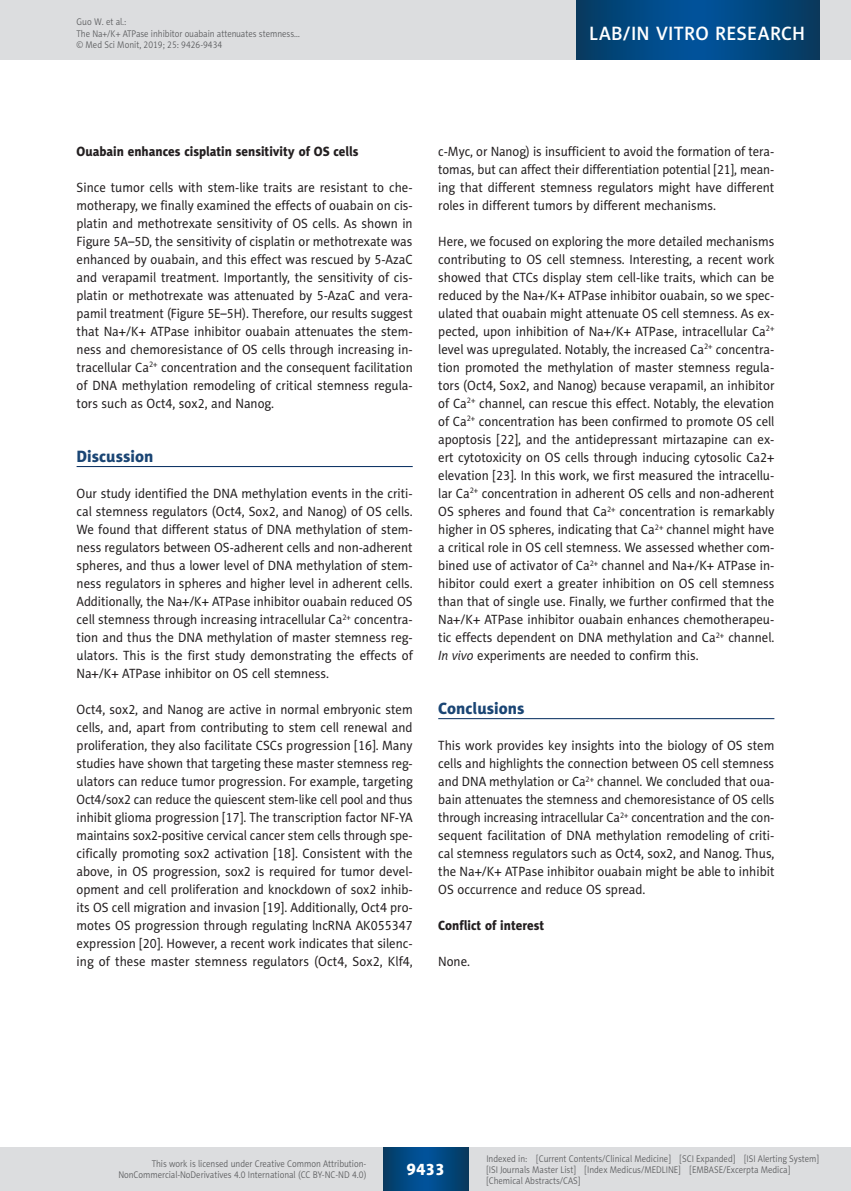
<style>
.page{position:relative;width:851px;height:1191px;background:#fff}
.page>*{position:absolute;margin:0;border:0;box-sizing:border-box;transform-origin:0 0}
.t1{font:19.5px "Naomi Sans EFN Medium";letter-spacing:.01em;color:#fff}
.MSM_Headline_1{font:16.5px "Naomi Sans EFN Heavy";color:#1a4574}
.t2{font:16.5px "Naomi Sans EFN Heavy";color:#fff}
.MSM_Body{font:13.5px/18px "Naomi Sans EFN";color:#231f20;text-align:justify;scale:.95 1}
.MSM_Body-2{font:13.5px/18px "Naomi Sans EFN";color:#231f20;text-align:justify;scale:.94 1}
.MSM_Headline_2{font:13.5px "Naomi Sans EFN Heavy";color:#231f20;scale:.95 1}
.t3{font:9.75px/11.2px "Naomi Sans EFN Light";color:#57585a;scale:.9 1}
.s1{font-style:italic}
</style>
<div class="page">
<hr style="left:77px;top:466px;width:335px;height:1px;background:#00295c">
<hr style="left:438px;top:718px;width:336px;height:1px;background:#00295c">
<div style="left:0;top:1148px;width:850px;height:43px;background:#dcdddf"></div>
<svg style="left:383px;top:1147px;width:85px;height:43px;background:#02477e"></svg>
<div style="left:0;top:0;width:850px;height:60px;background:#dcdddf"></div>
<svg style="left:576px;top:0;width:243px;height:60px;background:#02477e"></svg>
<p class="t3" style="left:77px;top:16px;width:249px">Guo W. et al.:<br>The Na+/K+ ATPase inhibitor ouabain attenuates stemness… © Med Sci Monit, 2019; 25: 9426-9434</p>
<h1 class="t1" style="left:589px;top:22px;width:217px">LAB/IN VITRO RESEARCH</h1>
<p class="MSM_Headline_2" style="left:77px;top:143px;width:298px">Ouabain enhances cisplatin sensitivity of OS cells</p>
<p class="MSM_Body" style="left:77px;top:178px;width:355px">Since tumor cells with stem-like traits are resistant to che&shy;motherapy, we finally examined the effects of ouabain on cis&shy;platin and methotrexate sensitivity of OS cells. As shown in Figure 5A–5D, the sensitivity of cisplatin or methotrexate was enhanced by ouabain, and this effect was rescued by 5-AzaC and verapamil treatment. Importantly, the sensitivity of cis&shy;platin or methotrexate was attenuated by 5-AzaC and vera&shy;pamil treatment (Figure 5E–5H). Therefore, our results suggest that Na+/K+ ATPase inhibitor ouabain attenuates the stem&shy;ness and chemoresistance of OS cells through increasing in&shy;tracellular Ca<sup>2+</sup> concentration and the consequent facilitation of DNA methylation remodeling of critical stemness regula&shy;tors such as Oct4, sox2, and Nanog.</p>
<p class="MSM_Headline_1" style="left:77px;top:446px;width:78px">Discussion</p>
<p class="MSM_Body" style="left:77px;top:484px;width:355px">Our study identified the DNA methylation events in the criti&shy;cal stemness regulators (Oct4, Sox2, and Nanog) of OS cells.<br>We found that different status of DNA methylation of stem&shy;ness regulators between OS-adherent cells and non-adherent spheres, and thus a lower level of DNA methylation of stem&shy;ness regulators in spheres and higher level in adherent cells.<br>Additionally, the Na+/K+ ATPase inhibitor ouabain reduced OS cell stemness through increasing intracellular Ca<sup>2+</sup> concentra&shy;tion and thus the DNA methylation of master stemness reg&shy;ulators. This is the first study demonstrating the effects of Na+/K+ ATPase inhibitor on OS cell stemness.</p>
<p class="MSM_Body" style="left:77px;top:700px;width:355px">Oct4, sox2, and Nanog are active in normal embryonic stem cells, and, apart from contributing to stem cell renewal and proliferation, they also facilitate CSCs progression [16]. Many studies have shown that targeting these master stemness reg&shy;ulators can reduce tumor progression. For example, targeting Oct4/sox2 can reduce the quiescent stem-like cell pool and thus inhibit glioma progression [17]. The transcription factor NF-YA maintains sox2-positive cervical cancer stem cells through spe&shy;cifically promoting sox2 activation [18]. Consistent with the above, in OS progression, sox2 is required for tumor devel&shy;opment and cell proliferation and knockdown of sox2 inhib&shy;its OS cell migration and invasion [19]. Additionally, Oct4 pro&shy;motes OS progression through regulating lncRNA AK055347 expression [20]. However, a recent work indicates that silenc&shy;ing of these master stemness regulators (Oct4, Sox2, Klf4,</p>
<p class="MSM_Body-2" style="left:438px;top:142px;width:359px">c-Myc, or Nanog) is insufficient to avoid the formation of tera&shy;tomas, but can affect their differentiation potential [21], mean&shy;ing that different stemness regulators might have different roles in different tumors by different mechanisms.</p>
<p class="MSM_Body" style="left:438px;top:232px;width:355px">Here, we focused on exploring the more detailed mechanisms contributing to OS cell stemness. Interesting, a recent work showed that CTCs display stem cell-like traits, which can be reduced by the Na+/K+ ATPase inhibitor ouabain, so we spec&shy;ulated that ouabain might attenuate OS cell stemness. As ex&shy;pected, upon inhibition of Na+/K+ ATPase, intracellular Ca<sup>2+ </sup>level was upregulated. Notably, the increased Ca<sup>2+</sup> concentra&shy;tion promoted the methylation of master stemness regula&shy;tors (Oct4, Sox2, and Nanog) because verapamil, an inhibitor of Ca<sup>2+</sup> channel, can rescue this effect. Notably, the elevation of Ca<sup>2+</sup> concentration has been confirmed to promote OS cell apoptosis [22], and the antidepressant mirtazapine can ex&shy;ert cytotoxicity on OS cells through inducing cytosolic Ca2+ elevation [23]. In this work, we first measured the intracellu&shy;lar Ca<sup>2+</sup> concentration in adherent OS cells and non-adherent OS spheres and found that Ca<sup>2+</sup> concentration is remarkably higher in OS spheres, indicating that Ca<sup>2+</sup> channel might have a critical role in OS cell stemness. We assessed whether com&shy;bined use of activator of Ca<sup>2+</sup> channel and Na+/K+ ATPase in&shy;hibitor could exert a greater inhibition on OS cell stemness than that of single use. Finally, we further confirmed that the Na+/K+ ATPase inhibitor ouabain enhances chemotherapeu&shy;tic effects dependent on DNA methylation and Ca<sup>2+</sup> channel.<br><span class="s1">In vivo</span> experiments are needed to confirm this.</p>
<p class="MSM_Headline_1" style="left:438px;top:698px;width:88px">Conclusions</p>
<p class="MSM_Body" style="left:438px;top:736px;width:355px">This work provides key insights into the biology of OS stem cells and highlights the connection between OS cell stemness and DNA methylation or Ca<sup>2+</sup> channel. We concluded that oua&shy;bain attenuates the stemness and chemoresistance of OS cells through increasing intracellular Ca<sup>2+</sup> concentration and the con&shy;sequent facilitation of DNA methylation remodeling of criti&shy;cal stemness regulators such as Oct4, sox2, and Nanog. Thus, the Na+/K+ ATPase inhibitor ouabain might be able to inhibit OS occurrence and reduce OS spread.</p>
<p class="MSM_Headline_2" style="left:438px;top:917px;width:113px">Conflict of interest</p>
<p class="MSM_Body" style="left:438px;top:952px;width:35px">None.</p>
<p class="t3" style="left:118px;top:1158px;width:277px;text-align:right">This work is licensed under Creative Common Attribution-<br>NonCommercial-NoDerivatives 4.0 International (CC BY-NC-ND 4.0)</p>
<p class="t2" style="left:406px;top:1159px;width:40px">9433</p>
<p class="t3" style="left:486px;top:1152px;width:371px">Indexed in: [Current Contents/Clinical Medicine] [SCI Expanded] [ISI Alerting System] [ISI Journals Master List] [Index Medicus/MEDLINE] [EMBASE/Excerpta Medica] [Chemical Abstracts/CAS]</p>
</div>
